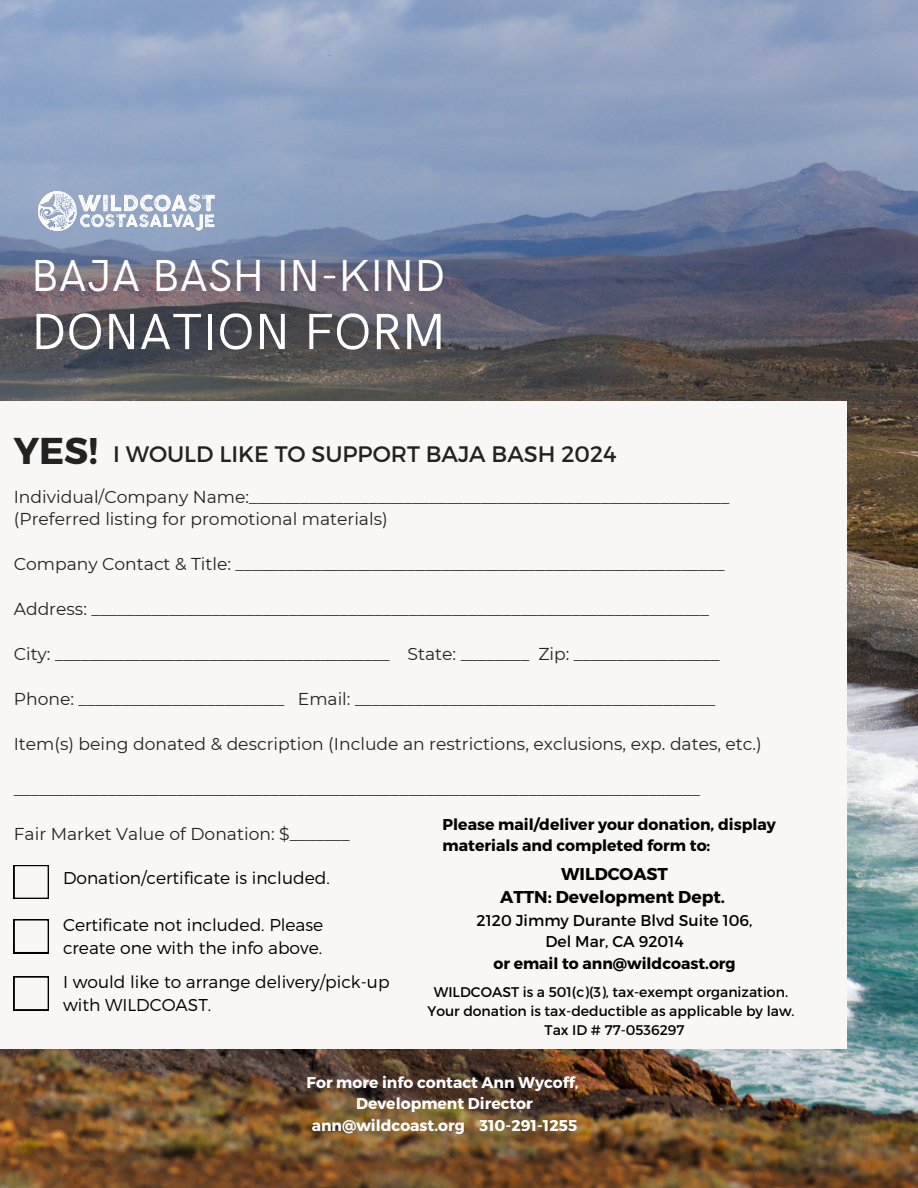
<style>
.page{position:relative;width:918px;height:1188px;background:#fff}
.page>*{position:absolute;margin:0;border:0;box-sizing:border-box;transform-origin:0 0}
.t1{font:51px "HK Grotesk";color:#fff}
.t2{font:45px "HK Grotesk";color:#fff}
.t3{font:700 37.35px "Montserrat";color:#222}
.t4{font:22.35px "Montserrat";color:#222}
.t5{font:17.1px/22.5px "Montserrat";color:#222}
.t6{font:300 17.1px/23.7px "Montserrat";color:#000}
.t7{font:700 17.1px/23.7px "Montserrat";color:#000;text-align:center}
.t8{font:700 15.6px/21.3px "Montserrat";color:#fff;text-align:center}
.t9{font:15.6px/21.3px "Montserrat";color:#000;text-align:center}
.t10{font:700 15.6px/21.3px "Montserrat";color:#000}
.t11{font:13.95px "Montserrat";color:#000}
.s1{font-weight:700}
</style>
<div class="page">
<img style="left:0;top:0;width:918px;height:1188px">
<div style="left:0;top:402px;width:847px;height:647px;background:#f8f7f5"></div>
<img style="left:31px;top:185px;width:190px;height:52px">
<svg style="left:14px;top:919px;width:35px;height:34px"></svg>
<svg style="left:14px;top:865px;width:35px;height:34px"></svg>
<svg style="left:14px;top:977px;width:35px;height:33px"></svg>
<p class="t2" style="left:31px;top:250px;width:416px">BAJA BASH IN-KIND</p>
<p class="t1" style="left:31px;top:303px;width:416px">DONATION FORM</p>
<p class="t3" style="left:14px;top:427px;width:86px">YES!</p>
<h3 class="t4" style="left:113px;top:440px;width:505px">I WOULD LIKE TO SUPPORT BAJA BASH 2024</h3>
<h1 class="t5" style="left:14px;top:485px;width:717px">Individual/Company Name:________________________________________________________ (Preferred listing for promotional materials)</h1>
<h2 class="t5" style="left:14px;top:553px;width:712px">Company Contact &amp; Title: _________________________________________________________</h2>
<h4 class="t5" style="left:14px;top:598px;width:697px">Address: ________________________________________________________________________</h4>
<h5 class="t5" style="left:14px;top:643px;width:707px">City: _______________________________________ State: ________ Zip: _________________</h5>
<h5 class="t5" style="left:14px;top:688px;width:703px">Phone: ________________________ Email: __________________________________________</h5>
<h5 class="t5" style="left:14px;top:733px;width:750px">Item(s) being donated &amp; description (Include an restrictions, exclusions, exp. dates, etc.)</h5>
<h5 class="t5" style="left:14px;top:778px;width:688px">________________________________________________________________________________</h5>
<p class="t5" style="left:14px;top:823px;width:338px">Fair Market Value of Donation: $_______</p>
<h5 class="t10" style="left:443px;top:813px;width:335px">Please mail/deliver your donation, display materials and completed form to:</h5>
<h5 class="t7" style="left:500px;top:861px;width:226px">WILDCOAST<br>ATTN: Development Dept.</h5>
<h5 class="t9" style="left:477px;top:909px;width:277px">2120 Jimmy Durante Blvd Suite 106,<br>Del Mar, CA 92014<br><span class="s1">or email to ann@wildcoast.org</span></h5>
<h5 class="t11" style="left:434px;top:983px;width:356px">WILDCOAST is a 501(c)(3), tax-exempt organization.</h5>
<h5 class="t11" style="left:427px;top:1002px;width:369px">Your donation is tax-deductible as applicable by law.</h5>
<h5 class="t11" style="left:545px;top:1021px;width:141px">Tax ID # 77-0536297</h5>
<h5 class="t6" style="left:63px;top:865px;width:268px">Donation/certificate is included.</h5>
<h5 class="t6" style="left:63px;top:912px;width:262px">Certificate not included. Please create one with the info above.</h5>
<h5 class="t6" style="left:63px;top:969px;width:328px">I would like to arrange delivery/pick-up with WILDCOAST.</h5>
<h4 class="t8" style="left:307px;top:1071px;width:274px">For more info contact Ann Wycoff,<br>Development Director ann@wildcoast.org 310-291-1255</h4>
</div>
